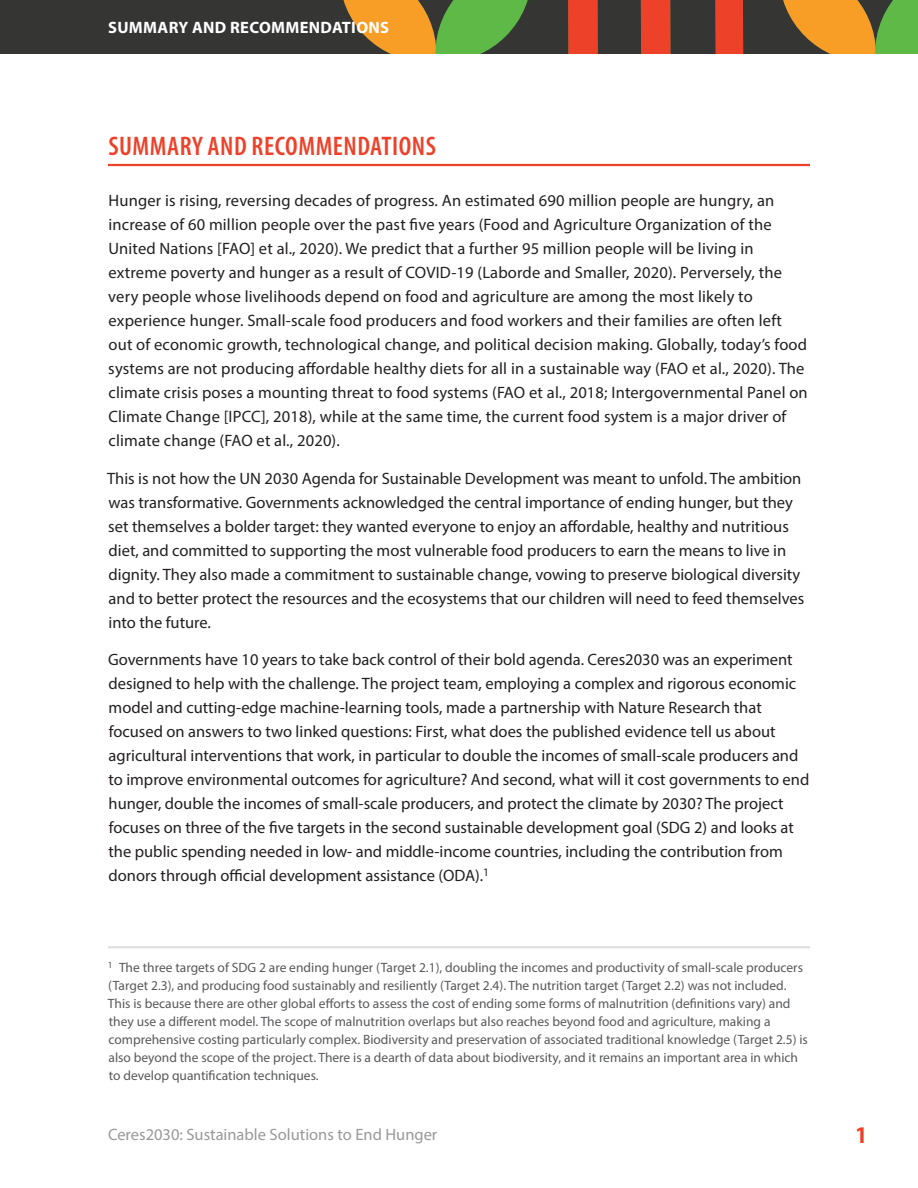
<style>
.page{position:relative;width:918px;height:1188px;background:#fff}
.page>*{position:absolute;margin:0;border:0;box-sizing:border-box;transform-origin:0 0}
.t1{font:600 condensed 27px "Myriad Pro";letter-spacing:.02em;color:#ed412a}
.t2{font:700 condensed 24px "Myriad Pro";color:#ed412a;scale:1.07 1}
.Body{font:16.5px/24px "Myriad Pro";color:#231f20}
.t3{font:16.5px "Myriad Pro";color:#999}
.t4{font:700 16.5px "Myriad Pro";letter-spacing:.02em;color:#fff}
.Footnotes{font:13.5px/18px "Myriad Pro";color:#58595b}
</style>
<div class="page">
<div style="left:0;top:0;width:918px;height:54px;background:#353634"></div>
<svg style="left:783px;top:0;width:135px;height:54px"></svg>
<svg style="left:343px;top:0;width:185px;height:54px"></svg>
<svg style="left:568px;top:0;width:176px;height:54px"></svg>
<hr style="left:108px;top:164px;width:702px;height:2px;background:#ed412a">
<hr style="left:108px;top:946px;width:702px;height:2px;background:#e0e0e0">
<h3 class="t4" style="left:108px;top:17px;width:282px">SUMMARY AND RECOMMENDATIONS</h3>
<h1 class="t1" style="left:108px;top:130px;width:329px">SUMMARY AND RECOMMENDATIONS</h1>
<p class="Body" style="left:108px;top:188px;width:701px">Hunger is rising, reversing decades of progress. An estimated 690 million people are hungry, an increase of 60 million people over the past five years (Food and Agriculture Organization of the United Nations [FAO] et al., 2020). We predict that a further 95 million people will be living in extreme poverty and hunger as a result of COVID-19 (Laborde and Smaller, 2020). Perversely, the very people whose livelihoods depend on food and agriculture are among the most likely to experience hunger. Small-scale food producers and food workers and their families are often left out of economic growth, technological change, and political decision making. Globally, today’s food systems are not producing affordable healthy diets for all in a sustainable way (FAO et al., 2020). The climate crisis poses a mounting threat to food systems (FAO et al., 2018; Intergovernmental Panel on Climate Change [IPCC], 2018), while at the same time, the current food system is a major driver of climate change (FAO et al., 2020).</p>
<p class="Body" style="left:107px;top:466px;width:699px">This is not how the UN 2030 Agenda for Sustainable Development was meant to unfold. The ambition was transformative. Governments acknowledged the central importance of ending hunger, but they set themselves a bolder target: they wanted everyone to enjoy an affordable, healthy and nutritious diet, and committed to supporting the most vulnerable food producers to earn the means to live in dignity. They also made a commitment to sustainable change, vowing to preserve biological diversity and to better protect the resources and the ecosystems that our children will need to feed themselves into the future.</p>
<p class="Body" style="left:108px;top:647px;width:703px">Governments have 10 years to take back control of their bold agenda. Ceres2030 was an experiment designed to help with the challenge. The project team, employing a complex and rigorous economic model and cutting-edge machine-learning tools, made a partnership with Nature Research that focused on answers to two linked questions: First, what does the published evidence tell us about agricultural interventions that work, in particular to double the incomes of small-scale producers and to improve environmental outcomes for agriculture? And second, what will it cost governments to end hunger, double the incomes of small-scale producers, and protect the climate by 2030? The project focuses on three of the five targets in the second sustainable development goal (SDG 2) and looks at the public spending needed in low- and middle-income countries, including the contribution from donors through official development assistance (ODA).<sup>1</sup></p>
<p class="Footnotes" style="left:108px;top:958px;width:701px"><sup>1</sup> The three targets of SDG 2 are ending hunger (Target 2.1), doubling the incomes and productivity of small-scale producers (Target 2.3), and producing food sustainably and resiliently (Target 2.4). The nutrition target (Target 2.2) was not included.<br>This is because there are other global efforts to assess the cost of ending some forms of malnutrition (definitions vary) and they use a different model. The scope of malnutrition overlaps but also reaches beyond food and agriculture, making a comprehensive costing particularly complex. Biodiversity and preservation of associated traditional knowledge (Target 2.5) is also beyond the scope of the project. There is a dearth of data about biodiversity, and it remains an important area in which to develop quantification techniques.</p>
<p class="t3" style="left:108px;top:1124px;width:331px">Ceres2030: Sustainable Solutions to End Hunger</p>
<h2 class="t2" style="left:856px;top:1120px;width:12px">1</h2>
</div>
